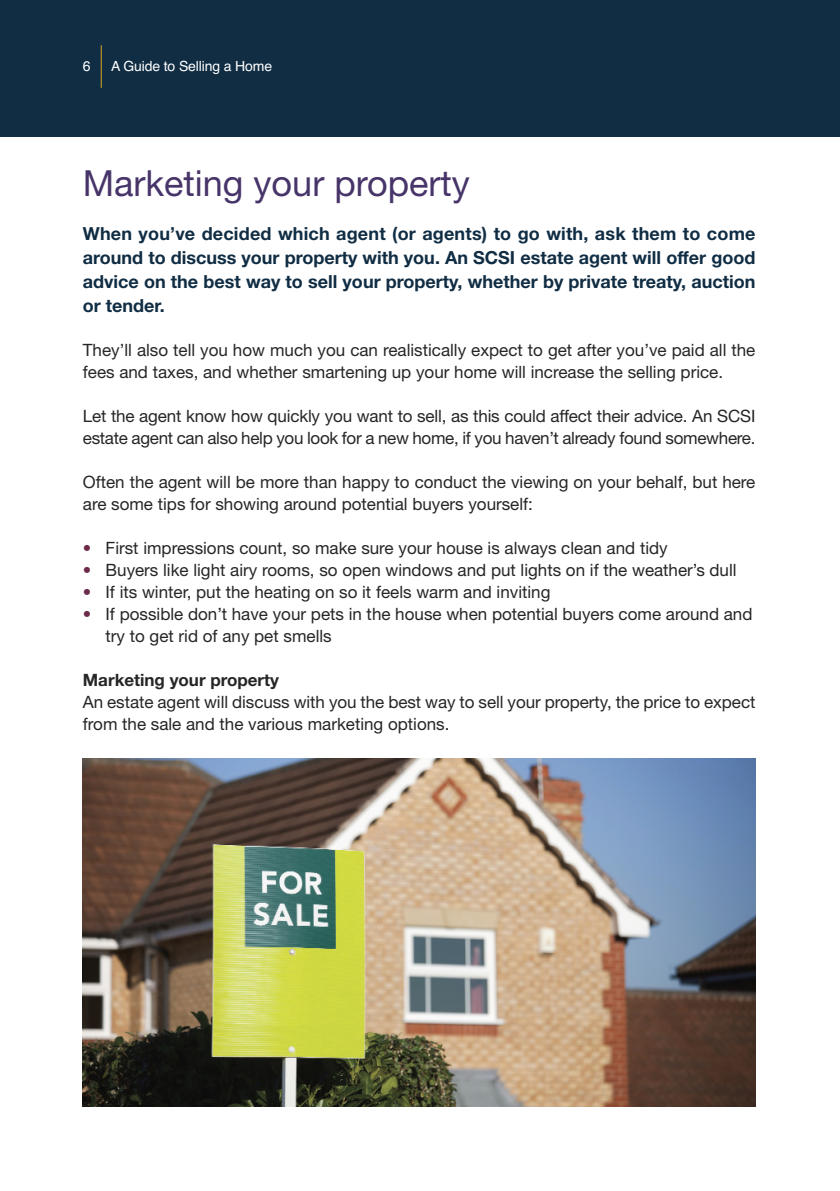
<style>
.page{position:relative;width:840px;height:1191px;background:#fff}
.page>*{position:absolute;margin:0;border:0;box-sizing:border-box;transform-origin:0 0}
.t1{font:36px "Helvetica Neue";color:#473469}
.t2{font:700 18px/24px "Helvetica Neue";color:#102d44;text-align:justify}
.t3{font:17px/22px "Helvetica Neue";color:#272627}
.t4{font:700 17px "Helvetica Neue";color:#272627}
.t5{font:14px "Helvetica";letter-spacing:-.01em;color:#fff}
.s1{color:#6d2a49}
</style>
<div class="page">
<div style="left:0;top:0;width:839px;height:136px;background:#102d44"></div>
<hr style="left:101px;top:45px;width:1px;height:43px;background:#dbab1b">
<img style="left:83px;top:758px;width:672px;height:347px">
<p class="t5" style="left:83px;top:61px;width:9px">6</p>
<p class="t5" style="left:111px;top:61px;width:162px">A Guide to Selling a Home</p>
<h1 class="t1" style="left:83px;top:170px;width:388px">Marketing your property</h1>
<p class="t2" style="left:83px;top:223px;width:673px">When you’ve decided which agent (or agents) to go with, ask them to come around to discuss your property with you. An SCSI estate agent will offer good advice on the best way to sell your property, whether by private treaty, auction or tender.</p>
<p class="t3" style="left:83px;top:340px;width:673px">They’ll also tell you how much you can realistically expect to get after you’ve paid all the fees and taxes, and whether smartening up your home will increase the selling price.</p>
<p class="t3" style="left:83px;top:406px;width:673px">Let the agent know how quickly you want to sell, as this could affect their advice. An SCSI estate agent can also help you look for a new home, if you haven’t already found somewhere.</p>
<p class="t3" style="left:83px;top:472px;width:673px">Often the agent will be more than happy to conduct the viewing on your behalf, but here are some tips for showing around potential buyers yourself:</p>
<p class="t3" style="left:83px;top:538px;width:586px"><span class="s1">•</span> First impressions count, so make sure your house is always clean and tidy</p>
<p class="t3" style="left:83px;top:560px;width:655px"><span class="s1">•</span> Buyers like light airy rooms, so open windows and put lights on if the weather’s dull</p>
<p class="t3" style="left:83px;top:582px;width:469px"><span class="s1">•</span> If its winter, put the heating on so it feels warm and inviting</p>
<p class="t3" style="left:105px;top:604px;width:648px;text-indent:-23px"><span class="s1">•</span> If possible don’t have your pets in the house when potential buyers come around and try to get rid of any pet smells</p>
<p class="t4" style="left:83px;top:673px;width:197px">Marketing your property</p>
<p class="t3" style="left:83px;top:692px;width:673px">An estate agent will discuss with you the best way to sell your property, the price to expect from the sale and the various marketing options.</p>
</div>
